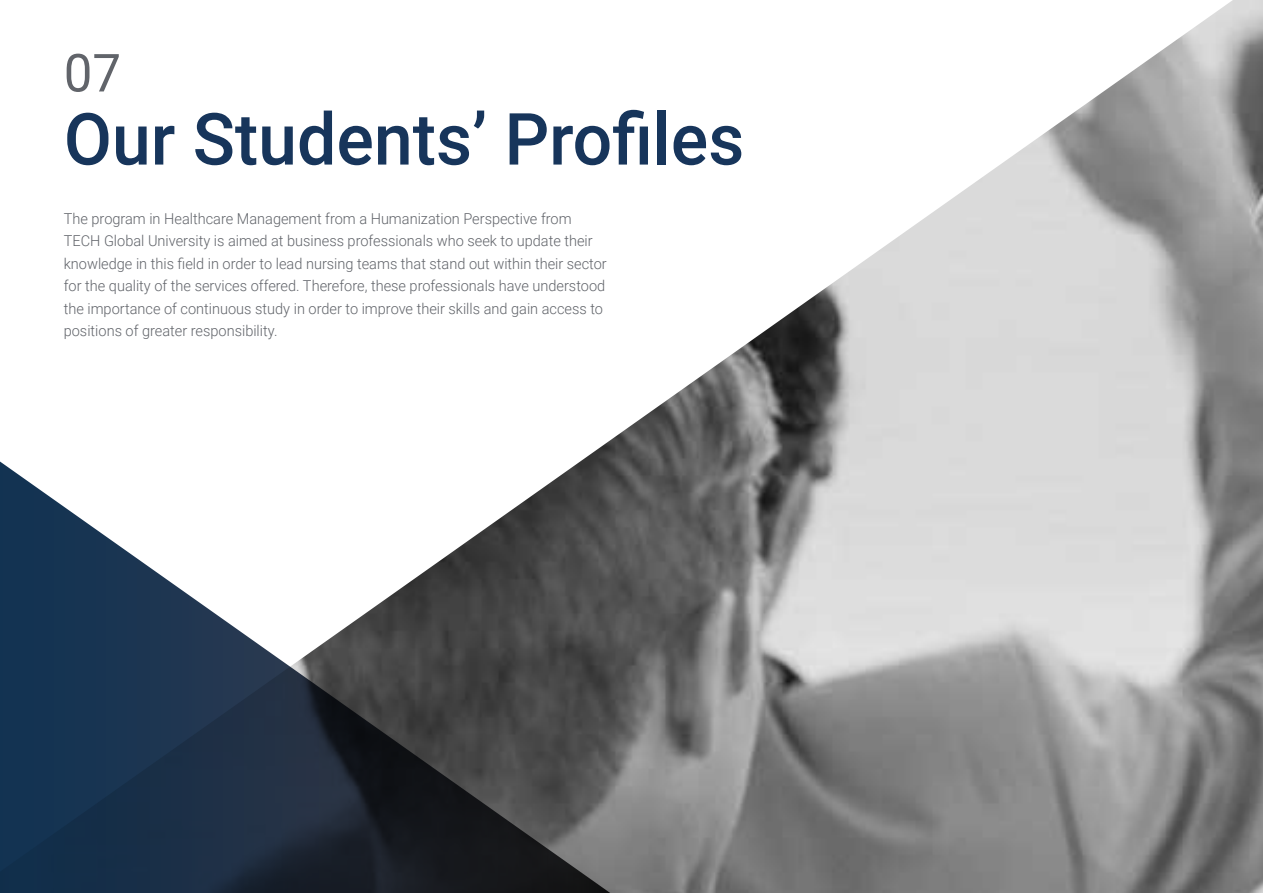
<style>
.page{position:relative;width:1263px;height:893px;background:#fff}
.page>*{position:absolute;margin:0;border:0;box-sizing:border-box;transform-origin:0 0}
.t1{font:500 72px "Roboto";color:#17355b}
.t2{font:52.5px "Roboto";color:#61646a}
.t3{font:300 15px/22.5px "Roboto";color:#61646a}
</style>
<div class="page">
<img style="left:602px;top:0;width:661px;height:893px">
<svg style="left:0;top:446px;width:640px;height:447px"></svg>
<h2 class="t2" style="left:64px;top:36px;width:59px">07</h2>
<h1 class="t1" style="left:64px;top:89px;width:682px">Our Students’ Profiles</h1>
<p class="t3" style="left:64px;top:207px;width:545px">The program in Healthcare Management from a Humanization Perspective from TECH Global University is aimed at business professionals who seek to update their knowledge in this field in order to lead nursing teams that stand out within their sector for the quality of the services offered. Therefore, these professionals have understood the importance of continuous study in order to improve their skills and gain access to positions of greater responsibility.</p>
</div>
